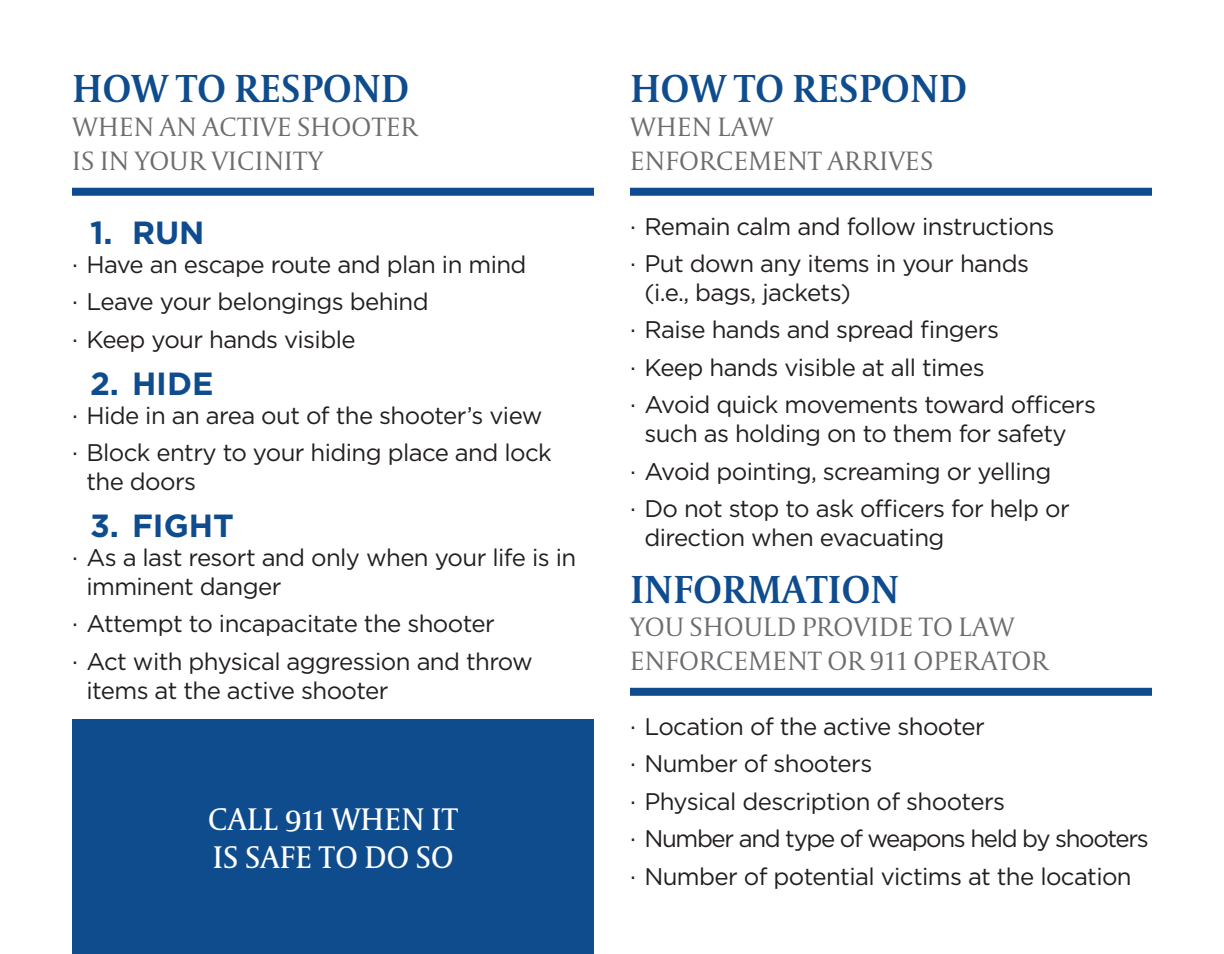
<style>
.page{position:relative;width:1224px;height:954px;background:#fff}
.page>*{position:absolute;margin:0;border:0;box-sizing:border-box;transform-origin:0 0}
.t1{font:600 40px "Capitolium News 2";letter-spacing:.01em;color:#0f4c8e}
.t2{font:32px "Capitolium News 2";letter-spacing:.01em;color:#fff}
.Bullet_Numbers{font:700 32px "Gotham";color:#0f4c8e}
.Subheader{font:300 28px/33.6px "Capitolium 2";letter-spacing:.01em;color:#6c6d70}
.t3{font:24px/28.8px "Gotham";letter-spacing:-.025em;color:#231f20}
.t4{font:24px "Gotham";letter-spacing:-.055em;color:#231f20}
</style>
<div class="page">
<div style="left:72px;top:188px;width:522px;height:8px;background:#0f4c8e"></div>
<div style="left:630px;top:188px;width:522px;height:8px;background:#0f4c8e"></div>
<div style="left:630px;top:687px;width:522px;height:8px;background:#0f4c8e"></div>
<div style="left:72px;top:719px;width:522px;height:234px;background:#0f4c8e"></div>
<p class="t1" style="left:72px;top:61px;width:338px">HOW TO RESPOND</p>
<p class="Subheader" style="left:72px;top:109px;width:347px">WHEN AN ACTIVE SHOOTER<br>IS IN YOUR VICINITY</p>
<p class="Bullet_Numbers" style="left:90px;top:214px;width:116px">1. RUN</p>
<p class="t3" style="left:72px;top:249px;width:456px">· Have an escape route and plan in mind</p>
<p class="t3" style="left:72px;top:287px;width:358px">· Leave your belongings behind</p>
<p class="t3" style="left:72px;top:324px;width:285px">· Keep your hands visible</p>
<p class="Bullet_Numbers" style="left:90px;top:365px;width:125px">2. HIDE</p>
<p class="t3" style="left:72px;top:400px;width:472px">· Hide in an area out of the shooter’s view</p>
<p class="t3" style="left:86px;top:438px;width:467px;text-indent:-14px">· Block entry to your hiding place and lock the doors</p>
<p class="Bullet_Numbers" style="left:90px;top:507px;width:145px">3. FIGHT</p>
<p class="t3" style="left:86px;top:542px;width:491px;text-indent:-14px">· As a last resort and only when your life is in imminent danger</p>
<p class="t3" style="left:72px;top:609px;width:424px">· Attempt to incapacitate the shooter</p>
<p class="t3" style="left:86px;top:646px;width:448px;text-indent:-14px">· Act with physical aggression and throw items at the active shooter</p>
<p class="t2" style="left:208px;top:796px;width:251px">CALL 911 WHEN IT</p>
<p class="t2" style="left:213px;top:834px;width:242px">IS SAFE TO DO SO</p>
<p class="t1" style="left:630px;top:61px;width:338px">HOW TO RESPOND</p>
<p class="Subheader" style="left:630px;top:109px;width:304px">WHEN LAW<br>ENFORCEMENT ARRIVES</p>
<p class="t3" style="left:630px;top:211px;width:426px">· Remain calm and follow instructions</p>
<p class="t3" style="left:644px;top:249px;width:386px;text-indent:-14px">· Put down any items in your hands (i.e., bags, jackets)</p>
<p class="t3" style="left:630px;top:315px;width:370px">· Raise hands and spread fingers</p>
<p class="t3" style="left:630px;top:352px;width:356px">· Keep hands visible at all times</p>
<p class="t3" style="left:644px;top:390px;width:453px;text-indent:-14px">· Avoid quick movements toward officers such as holding on to them for safety</p>
<p class="t3" style="left:630px;top:456px;width:423px">· Avoid pointing, screaming or yelling</p>
<p class="t3" style="left:644px;top:493px;width:427px;text-indent:-14px">· Do not stop to ask officers for help or direction when evacuating</p>
<p class="t1" style="left:630px;top:560px;width:270px">INFORMATION</p>
<p class="Subheader" style="left:630px;top:609px;width:420px">YOU SHOULD PROVIDE TO LAW<br>ENFORCEMENT OR 911 OPERATOR</p>
<p class="t3" style="left:630px;top:711px;width:356px">· Location of the active shooter</p>
<p class="t3" style="left:630px;top:748px;width:244px">· Number of shooters</p>
<p class="t3" style="left:630px;top:786px;width:377px">· Physical description of shooters</p>
<p class="t4" style="left:630px;top:825px;width:520px">· Number and type of weapons held by shooters</p>
<p class="t3" style="left:630px;top:861px;width:503px">· Number of potential victims at the location</p>
</div>
